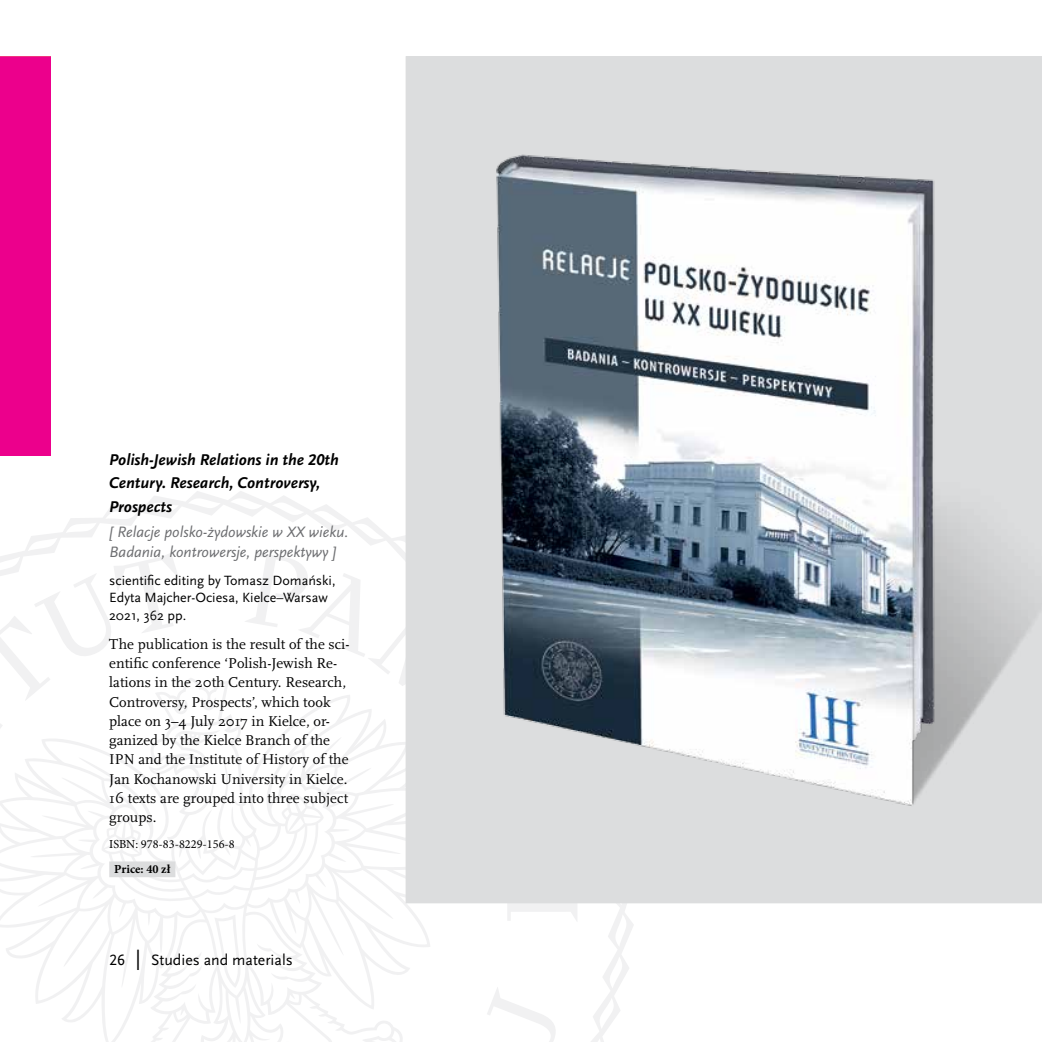
<style>
.page{position:relative;width:1042px;height:1042px;background:#fff}
.page>*{position:absolute;margin:0;border:0;box-sizing:border-box;transform-origin:0 0}
.t1{font:italic 700 16.28px/23.6px "Scala Sans Pro";color:#000}
.t2{font:italic 15.75px/20.1px "Scala Sans Pro";color:#6d6e71}
.t3{font:15.75px "Scala Sans Pro";color:#000}
.t4{font:14.88px/19.2px "Scala Pro";color:#000}
.t5{font:14px/17.5px "Scala Sans Pro";color:#000}
.t6{font:12.25px "Minion Pro";color:#000}
.t7{font:700 12.25px "Minion Pro";color:#000}
.s1{font-size:21px}
</style>
<div class="page">
<svg style="left:0;top:491px;width:634px;height:551px"></svg>
<div style="left:0;top:57px;width:51px;height:399px;background:#ec008c"></div>
<div style="left:406px;top:57px;width:636px;height:846px;background:#dcddde"></div>
<div style="left:109px;top:861px;width:66px;height:16px;background:#dcddde"></div>
<img style="left:496px;top:154px;width:478px;height:653px">
<p class="t1" style="left:109px;top:448px;width:231px">Polish-Jewish Relations in the 20th<br>Century. Research, Controversy,<br>Prospects</p>
<p class="t2" style="left:109px;top:522px;width:241px">[ Relacje polsko-żydowskie w XX wieku.<br>Badania, kontrowersje, perspektywy ]</p>
<p class="t5" style="left:109px;top:571px;width:228px">scientific editing by Tomasz Domański,<br>Edyta Majcher-Ociesa, Kielce–Warsaw<br>2021, 362 pp.</p>
<p class="t4" style="left:109px;top:634px;width:242px">The publication is the result of the sci&shy;entific conference ‘Polish-Jewish Re&shy;lations in the 20th Century. Research, Controversy, Prospects’, which took place on 3–4 July 2017 in Kielce, or&shy;ganized by the Kielce Branch of the IPN and the Institute of History of the Jan Kochanowski University in Kielce.<br>16 texts are grouped into three subject groups.</p>
<p class="t6" style="left:109px;top:835px;width:127px">ISBN: 978-83-8229-156-8</p>
<p class="t7" style="left:114px;top:861px;width:58px">Price: 40 zł</p>
<p class="t3" style="left:109px;top:951px;width:185px">26 <span class="s1">|</span> Studies and materials</p>
</div>
